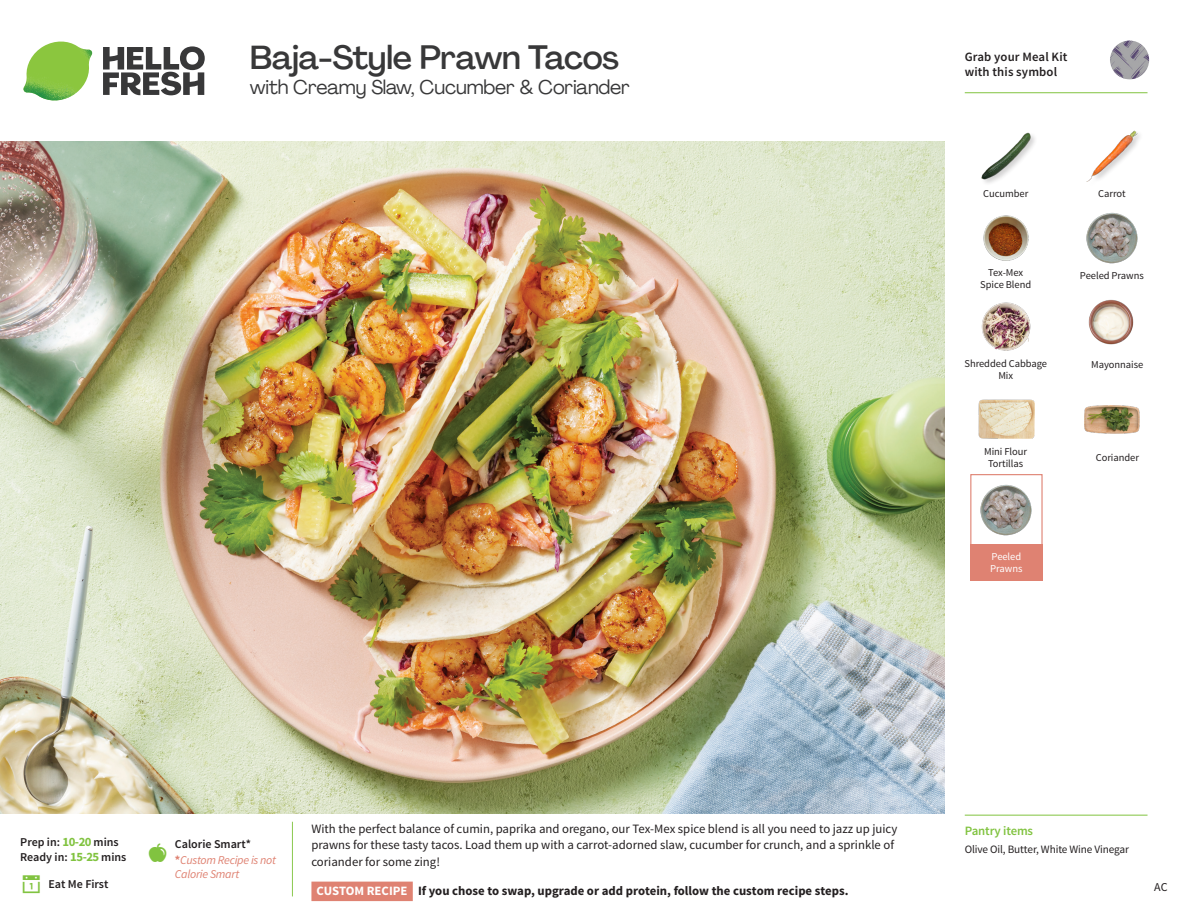
<style>
.page{position:relative;width:1188px;height:918px;background:#fff}
.page>*{position:absolute;margin:0;border:0;box-sizing:border-box;transform-origin:0 0}
._15_Titel_UK{font:500 33px "Agrandir";letter-spacing:-.015em;color:#383839}
._15_Titel_UK-2{font:19.5px "Agrandir";letter-spacing:-.01em;color:#383839}
.Step_6_Text_AU{font:12.75px/16.5px "Source Sans Pro";color:#231f20}
.Step_6_Text_AU-2{font:700 12.75px "Source Sans Pro";color:#231f20}
.t1{font:600 12.75px/15px "Source Sans Pro";letter-spacing:.01em;color:#231f20}
._04_Headers_Front{font:600 12.75px "Source Sans Pro";letter-spacing:-.01em;color:#81c340}
._04_Intro{font:600 12px "Source Sans Pro";color:#231f20}
._04_Intro-2{font:italic 12px "Source Sans Pro";letter-spacing:-.02em;color:#df8272}
.t2{font:12px "Source Sans Pro";color:#231f20}
._05_Pantry{font:11.25px "Source Sans Pro";letter-spacing:-.01em;color:#231f20}
._18_FRONT_ingredients{font:10.5px/12px "Source Sans Pro";letter-spacing:-.005em;color:#231f20;text-align:center}
._18_FRONT_ingredients-2{font:10.5px/12px "Source Sans Pro";letter-spacing:-.005em;color:#fff}
.s1{color:#fff}
.s2{font-weight:700;font-size:12.75px;color:#81c340}
.s3{font-weight:700;font-style:normal}
</style>
<div class="page">
<svg style="left:103px;top:46px;width:102px;height:49px"></svg>
<img style="left:23px;top:42px;width:69px;height:59px">
<svg style="left:1092px;top:40px;width:58px;height:54px"></svg>
<svg style="left:292px;top:821px;width:121px;height:80px"></svg>
<img style="left:0;top:142px;width:945px;height:672px">
<img style="left:979px;top:399px;width:55px;height:40px">
<img style="left:1088px;top:299px;width:46px;height:46px">
<img style="left:1084px;top:405px;width:56px;height:29px">
<img style="left:981px;top:302px;width:50px;height:49px">
<img style="left:983px;top:215px;width:46px;height:46px">
<img style="left:1086px;top:212px;width:51px;height:51px">
<img style="left:981px;top:132px;width:53px;height:51px">
<img style="left:1086px;top:130px;width:54px;height:52px">
<div style="left:970px;top:474px;width:73px;height:72px;border:1px solid #df8272"></div>
<div style="left:970px;top:544px;width:73px;height:37px;background:#df8272"></div>
<img style="left:980px;top:485px;width:51px;height:51px">
<hr style="left:965px;top:815px;width:183px;height:1px;background:#81c340">
<hr style="left:965px;top:92px;width:183px;height:1px;background:#81c340">
<p class="_15_Titel_UK" style="left:250px;top:37px;width:371px">Baja-Style Prawn Tacos</p>
<p class="_15_Titel_UK-2" style="left:250px;top:75px;width:382px">with Creamy Slaw, Cucumber &amp; Coriander</p>
<p class="t1" style="left:965px;top:50px;width:104px">Grab your Meal Kit with this symbol</p>
<p class="_18_FRONT_ingredients" style="left:983px;top:188px;width:47px">Cucumber</p>
<p class="_18_FRONT_ingredients" style="left:1098px;top:188px;width:29px">Carrot</p>
<p class="_18_FRONT_ingredients" style="left:980px;top:267px;width:52px">Tex-Mex<br>Spice Blend</p>
<p class="_18_FRONT_ingredients" style="left:964px;top:358px;width:84px">Shredded Cabbage<br>Mix</p>
<p class="_18_FRONT_ingredients" style="left:984px;top:445px;width:45px">Mini Flour<br>Tortillas</p>
<p class="_18_FRONT_ingredients-2" style="left:990px;top:551px;width:34px">Peeled<br>Prawns</p>
<p class="_18_FRONT_ingredients" style="left:1080px;top:270px;width:65px">Peeled Prawns</p>
<p class="_18_FRONT_ingredients" style="left:1091px;top:359px;width:54px">Mayonnaise</p>
<p class="_18_FRONT_ingredients" style="left:1096px;top:451px;width:45px">Coriander</p>
<p class="Step_6_Text_AU" style="left:311px;top:821px;width:587px">With the perfect balance of cumin, paprika and oregano, our Tex-Mex spice blend is all you need to jazz up juicy prawns for these tasty tacos. Load them up with a carrot-adorned slaw, cucumber for crunch, and a sprinkle of coriander for some zing!</p>
<p class="Step_6_Text_AU-2" style="left:317px;top:883px;width:533px"><span class="s1">CUSTOM RECIPE</span> If you chose to swap, upgrade or add protein, follow the custom recipe steps.</p>
<p class="_04_Headers_Front" style="left:965px;top:822px;width:70px">Pantry items</p>
<p class="_05_Pantry" style="left:965px;top:842px;width:166px">Olive Oil, Butter, White Wine Vinegar</p>
<p class="_04_Intro" style="left:20px;top:835px;width:100px">Prep in: <span class="s2">10-20</span> mins</p>
<p class="_04_Intro" style="left:20px;top:850px;width:108px">Ready in: <span class="s2">15-25</span> mins</p>
<p class="_04_Intro" style="left:175px;top:836px;width:78px">Calorie Smart*</p>
<p class="_04_Intro-2" style="left:175px;top:853px;width:103px"><span class="s3">*</span>Custom Recipe is not</p>
<p class="_04_Intro-2" style="left:175px;top:867px;width:66px">Calorie Smart</p>
<p class="_04_Intro" style="left:48px;top:876px;width:62px">Eat Me First</p>
<p class="t2" style="left:1154px;top:879px;width:15px">AC</p>
</div>
